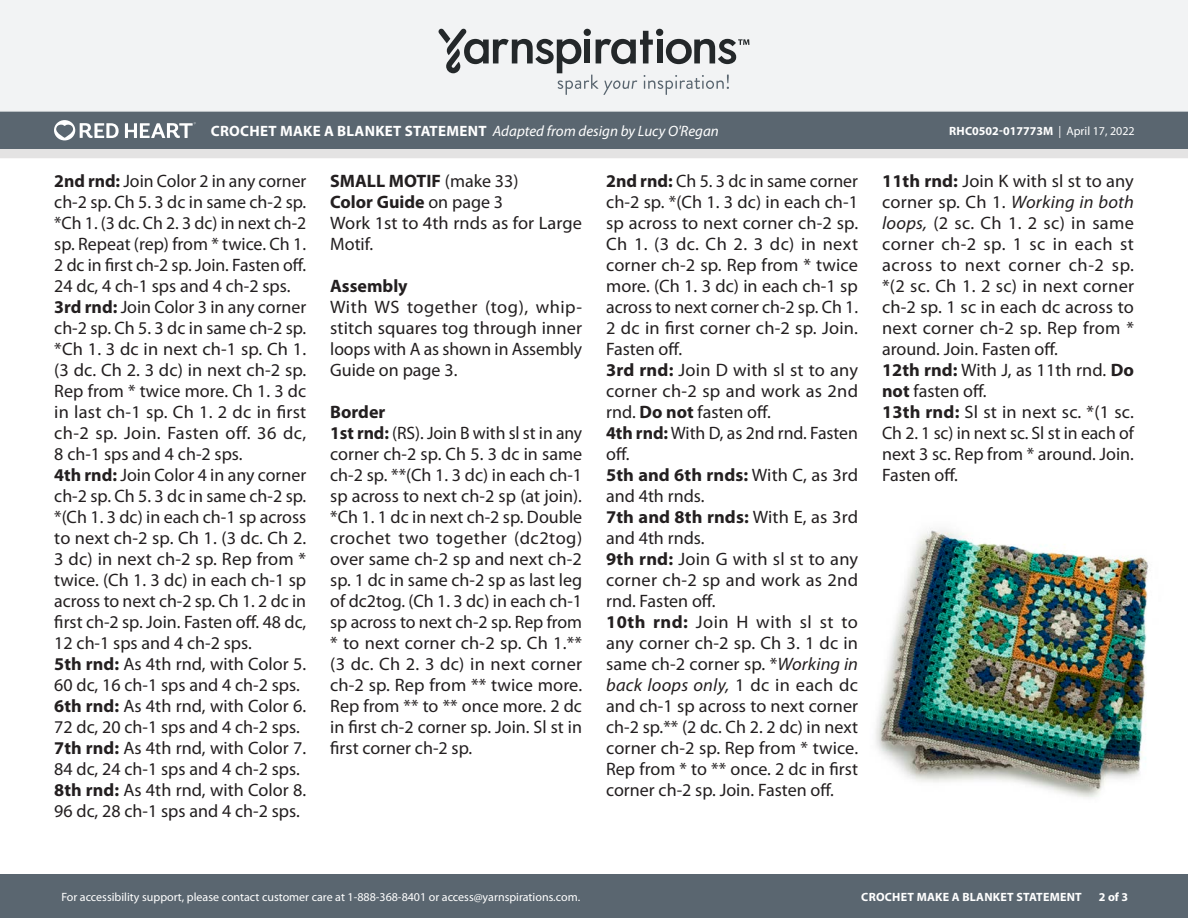
<style>
.page{position:relative;width:1188px;height:918px;background:#fff}
.page>*{position:absolute;margin:0;border:0;box-sizing:border-box;transform-origin:0 0}
.Body_-__With_auto_st{font:18px/21px "Myriad Pro";color:#231f20;text-align:justify}
.Body_-__With_auto_st-2{font:700 18px "Myriad Pro";color:#231f20}
.t1{font:italic 15px "Myriad Pro";color:#fff}
.t2{font:12px "Myriad Pro";color:#fff}
.t3{font:700 12px "Myriad Pro";letter-spacing:.02em;color:#fff}
.t4{font:700 12px "Myriad Pro";color:#fff}
.s1{font-weight:700;font-style:normal}
.s2{font-weight:400}
.s3{font-weight:700}
.s4{font-style:italic}
</style>
<div class="page">
<div style="left:0;top:875px;width:1188px;height:43px;background:#5a6670"></div>
<div style="left:0;top:149px;width:1188px;height:9px;background:#e4e3e3"></div>
<div style="left:0;top:111px;width:1188px;height:38px;background:#5a6670"></div>
<div style="left:0;top:0;width:1188px;height:112px;background:#f2f3f4"></div>
<svg style="left:438px;top:29px;width:311px;height:66px"></svg>
<svg style="left:54px;top:120px;width:65px;height:20px"></svg>
<svg style="left:125px;top:122px;width:71px;height:16px"></svg>
<img style="left:875px;top:529px;width:274px;height:269px">
<p class="t1" style="left:211px;top:122px;width:510px"><span class="s1">CROCHET MAKE A BLANKET STATEMENT</span> Adapted from design by Lucy O'Regan</p>
<p class="t4" style="left:949px;top:123px;width:187px">RHC0502-017773M <span class="s2">| April 17, 2022</span></p>
<p class="Body_-__With_auto_st" style="left:54px;top:171px;width:253px"><span class="s3">2nd rnd:</span> Join Color 2 in any corner ch-2 sp. Ch 5. 3 dc in same ch-2 sp. *Ch 1. (3 dc. Ch 2. 3 dc) in next ch-2 sp. Repeat (rep) from * twice. Ch 1.<br>2 dc in first ch-2 sp. Join. Fasten off.<br>24 dc, 4 ch-1 sps and 4 ch-2 sps.</p>
<p class="Body_-__With_auto_st" style="left:54px;top:297px;width:254px"><span class="s3">3rd rnd:</span> Join Color 3 in any corner ch-2 sp. Ch 5. 3 dc in same ch-2 sp. *Ch 1. 3 dc in next ch-1 sp. Ch 1. (3 dc. Ch 2. 3 dc) in next ch-2 sp.<br>Rep from * twice more. Ch 1. 3 dc in last ch-1 sp. Ch 1. 2 dc in first ch-2 sp. Join. Fasten off. 36 dc, 8 ch-1 sps and 4 ch-2 sps.</p>
<p class="Body_-__With_auto_st" style="left:54px;top:465px;width:254px"><span class="s3">4th rnd:</span> Join Color 4 in any corner ch-2 sp. Ch 5. 3 dc in same ch-2 sp. *(Ch 1. 3 dc) in each ch-1 sp across to next ch-2 sp. Ch 1. (3 dc. Ch 2.<br>3 dc) in next ch-2 sp. Rep from * twice. (Ch 1. 3 dc) in each ch-1 sp across to next ch-2 sp. Ch 1. 2 dc in first ch-2 sp. Join. Fasten off. 48 dc, 12 ch-1 sps and 4 ch-2 sps.</p>
<p class="Body_-__With_auto_st" style="left:54px;top:654px;width:253px"><span class="s3">5th rnd:</span> As 4th rnd, with Color 5.<br>60 dc, 16 ch-1 sps and 4 ch-2 sps.</p>
<p class="Body_-__With_auto_st" style="left:54px;top:696px;width:253px"><span class="s3">6th rnd:</span> As 4th rnd, with Color 6.<br>72 dc, 20 ch-1 sps and 4 ch-2 sps.</p>
<p class="Body_-__With_auto_st" style="left:54px;top:738px;width:253px"><span class="s3">7th rnd:</span> As 4th rnd, with Color 7.<br>84 dc, 24 ch-1 sps and 4 ch-2 sps.</p>
<p class="Body_-__With_auto_st" style="left:54px;top:780px;width:253px"><span class="s3">8th rnd:</span> As 4th rnd, with Color 8.<br>96 dc, 28 ch-1 sps and 4 ch-2 sps.</p>
<p class="Body_-__With_auto_st-2" style="left:330px;top:169px;width:190px">SMALL MOTIF <span class="s2">(make 33)</span></p>
<p class="Body_-__With_auto_st-2" style="left:330px;top:190px;width:174px">Color Guide <span class="s2">on page 3</span></p>
<p class="Body_-__With_auto_st" style="left:330px;top:213px;width:253px">Work 1st to 4th rnds as for Large<br>Motif.</p>
<p class="Body_-__With_auto_st-2" style="left:330px;top:274px;width:79px">Assembly</p>
<p class="Body_-__With_auto_st" style="left:330px;top:297px;width:253px">With WS together (tog), whip&shy;stitch squares tog through inner loops with A as shown in Assembly Guide on page 3.</p>
<p class="Body_-__With_auto_st-2" style="left:330px;top:400px;width:57px">Border</p>
<p class="Body_-__With_auto_st" style="left:330px;top:423px;width:254px"><span class="s3">1st rnd:</span> (RS). Join B with sl st in any corner ch-2 sp. Ch 5. 3 dc in same ch-2 sp. **(Ch 1. 3 dc) in each ch-1 sp across to next ch-2 sp (at join). *Ch 1. 1 dc in next ch-2 sp. Double crochet two together (dc2tog) over same ch-2 sp and next ch-2 sp. 1 dc in same ch-2 sp as last leg of dc2tog. (Ch 1. 3 dc) in each ch-1 sp across to next ch-2 sp. Rep from * to next corner ch-2 sp. Ch 1.** (3 dc. Ch 2. 3 dc) in next corner ch-2 sp. Rep from ** twice more.<br>Rep from ** to ** once more. 2 dc in first ch-2 corner sp. Join. Sl st in first corner ch-2 sp.</p>
<p class="Body_-__With_auto_st" style="left:606px;top:171px;width:254px"><span class="s3">2nd rnd:</span> Ch 5. 3 dc in same corner ch-2 sp. *(Ch 1. 3 dc) in each ch-1 sp across to next corner ch-2 sp.<br>Ch 1. (3 dc. Ch 2. 3 dc) in next corner ch-2 sp. Rep from * twice more. (Ch 1. 3 dc) in each ch-1 sp across to next corner ch-2 sp. Ch 1.<br>2 dc in first corner ch-2 sp. Join.<br>Fasten off.</p>
<p class="Body_-__With_auto_st" style="left:606px;top:360px;width:253px"><span class="s3">3rd rnd:</span> Join D with sl st to any corner ch-2 sp and work as 2nd rnd. <span class="s3">Do not</span> fasten off.</p>
<p class="Body_-__With_auto_st" style="left:606px;top:423px;width:253px"><span class="s3">4th rnd:</span> With D, as 2nd rnd. Fasten off.</p>
<p class="Body_-__With_auto_st" style="left:606px;top:465px;width:253px"><span class="s3">5th and 6th rnds:</span> With C, as 3rd and 4th rnds.</p>
<p class="Body_-__With_auto_st" style="left:606px;top:507px;width:253px"><span class="s3">7th and 8th rnds:</span> With E, as 3rd and 4th rnds.</p>
<p class="Body_-__With_auto_st" style="left:606px;top:549px;width:253px"><span class="s3">9th rnd:</span> Join G with sl st to any corner ch-2 sp and work as 2nd rnd. Fasten off.</p>
<p class="Body_-__With_auto_st" style="left:606px;top:612px;width:254px"><span class="s3">10th rnd:</span> Join H with sl st to any corner ch-2 sp. Ch 3. 1 dc in same ch-2 corner sp. *<span class="s4">Working in back loops only,</span> 1 dc in each dc and ch-1 sp across to next corner ch-2 sp.** (2 dc. Ch 2. 2 dc) in next corner ch-2 sp. Rep from * twice.<br>Rep from * to ** once. 2 dc in first corner ch-2 sp. Join. Fasten off.</p>
<p class="Body_-__With_auto_st" style="left:882px;top:171px;width:254px"><span class="s3">11th rnd:</span> Join K with sl st to any corner sp. Ch 1. <span class="s4">Working in both loops,</span> (2 sc. Ch 1. 2 sc) in same corner ch-2 sp. 1 sc in each st across to next corner ch-2 sp. *(2 sc. Ch 1. 2 sc) in next corner ch-2 sp. 1 sc in each dc across to next corner ch-2 sp. Rep from * around. Join. Fasten off.</p>
<p class="Body_-__With_auto_st" style="left:882px;top:360px;width:253px"><span class="s3">12th rnd:</span> With J, as 11th rnd. <span class="s3">Do not</span> fasten off.</p>
<p class="Body_-__With_auto_st" style="left:882px;top:402px;width:254px"><span class="s3">13th rnd:</span> Sl st in next sc. *(1 sc.<br>Ch 2. 1 sc) in next sc. Sl st in each of next 3 sc. Rep from * around. Join.<br>Fasten off.</p>
<p class="t2" style="left:61px;top:890px;width:520px">For accessibility support, please contact customer care at 1-888-368-8401 or access@yarnspirations.com.</p>
<p class="t3" style="left:861px;top:889px;width:222px">CROCHET MAKE A BLANKET STATEMENT</p>
<p class="t3" style="left:1099px;top:889px;width:31px">2 of 3</p>
</div>
